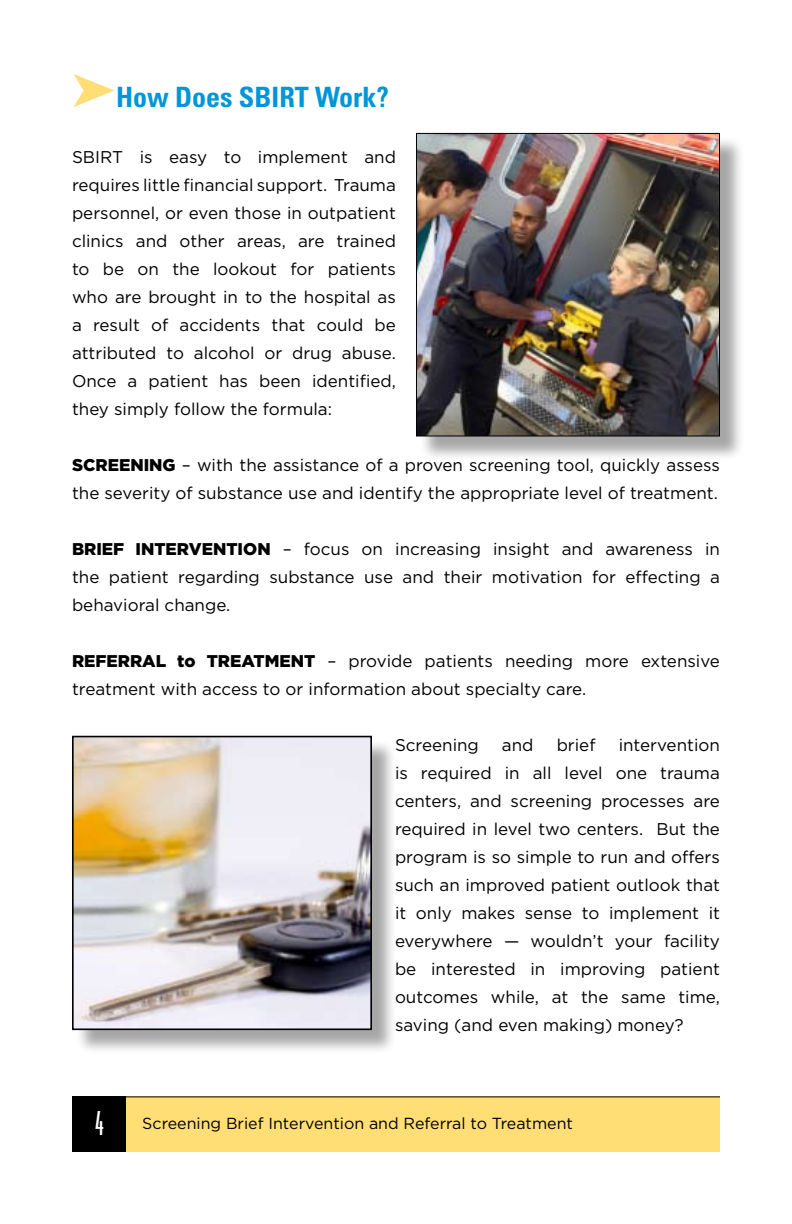
<style>
.page{position:relative;width:792px;height:1224px;background:#fff}
.page>*{position:absolute;margin:0;border:0;box-sizing:border-box;transform-origin:0 0}
.t1{font:36px "Mekanik Plain";color:#fff}
.t2{font:700 condensed 28px "Univers";color:#0096d7}
.t3{font:17px/28px "Gotham";color:#000;text-align:justify}
.t4{font:16px "Gotham";color:#000}
.s1{color:#ffde75}
.s2{font-weight:900}
</style>
<div class="page">
<div style="left:72px;top:1097px;width:648px;height:55px;background:#ffde75"></div>
<hr style="left:72px;top:1096px;width:648px;height:1px;background:#000">
<div style="left:72px;top:1097px;width:54px;height:55px;background:#000"></div>
<div style="left:419px;top:136px;width:326px;height:325px;background:#000;opacity:.35"></div>
<img style="left:418px;top:135px;width:300px;height:299px">
<div style="left:416px;top:133px;width:304px;height:303px;border:1px solid #000"></div>
<div style="left:75px;top:739px;width:322px;height:316px;background:#000;opacity:.35"></div>
<img style="left:75px;top:739px;width:294px;height:288px">
<div style="left:72px;top:736px;width:300px;height:294px;border:2px solid #000"></div>
<h2 class="t2" style="left:72px;top:80px;width:319px"><span class="s1">➤</span>How Does SBIRT Work?</h2>
<p class="t3" style="left:72px;top:143px;width:326px">SBIRT is easy to implement and requires little financial support. Trauma personnel, or even those in outpatient clinics and other areas, are trained to be on the lookout for patients who are brought in to the hospital as a result of accidents that could be attributed to alcohol or drug abuse.<br>Once a patient has been identified, they simply follow the formula:</p>
<p class="t3" style="left:72px;top:451px;width:649px"><span class="s2">SCREENING</span> – with the assistance of a proven screening tool, quickly assess the severity of substance use and identify the appropriate level of treatment.</p>
<p class="t3" style="left:72px;top:535px;width:650px"><span class="s2">BRIEF INTERVENTION</span> – focus on increasing insight and awareness in the patient regarding substance use and their motivation for effecting a behavioral change.</p>
<p class="t3" style="left:72px;top:647px;width:649px"><span class="s2">REFERRAL to TREATMENT</span> – provide patients needing more extensive treatment with access to or information about specialty care.</p>
<h1 class="t1" style="left:95px;top:1102px;width:11px">4</h1>
<p class="t3" style="left:395px;top:731px;width:85px">Screening</p>
<p class="t3" style="left:502px;top:731px;width:33px">and</p>
<p class="t3" style="left:557px;top:731px;width:40px">brief</p>
<p class="t3" style="left:395px;top:731px;width:327px;text-indent:224px">intervention is required in all level one trauma centers, and screening processes are required in level two centers. But the program is so simple to run and offers such an improved patient outlook that it only makes sense to implement it everywhere — wouldn’t your facility be interested in improving patient outcomes while, at the same time, saving (and even making) money?</p>
<p class="t4" style="left:142px;top:1115px;width:432px">Screening Brief Intervention and Referral to Treatment</p>
</div>
